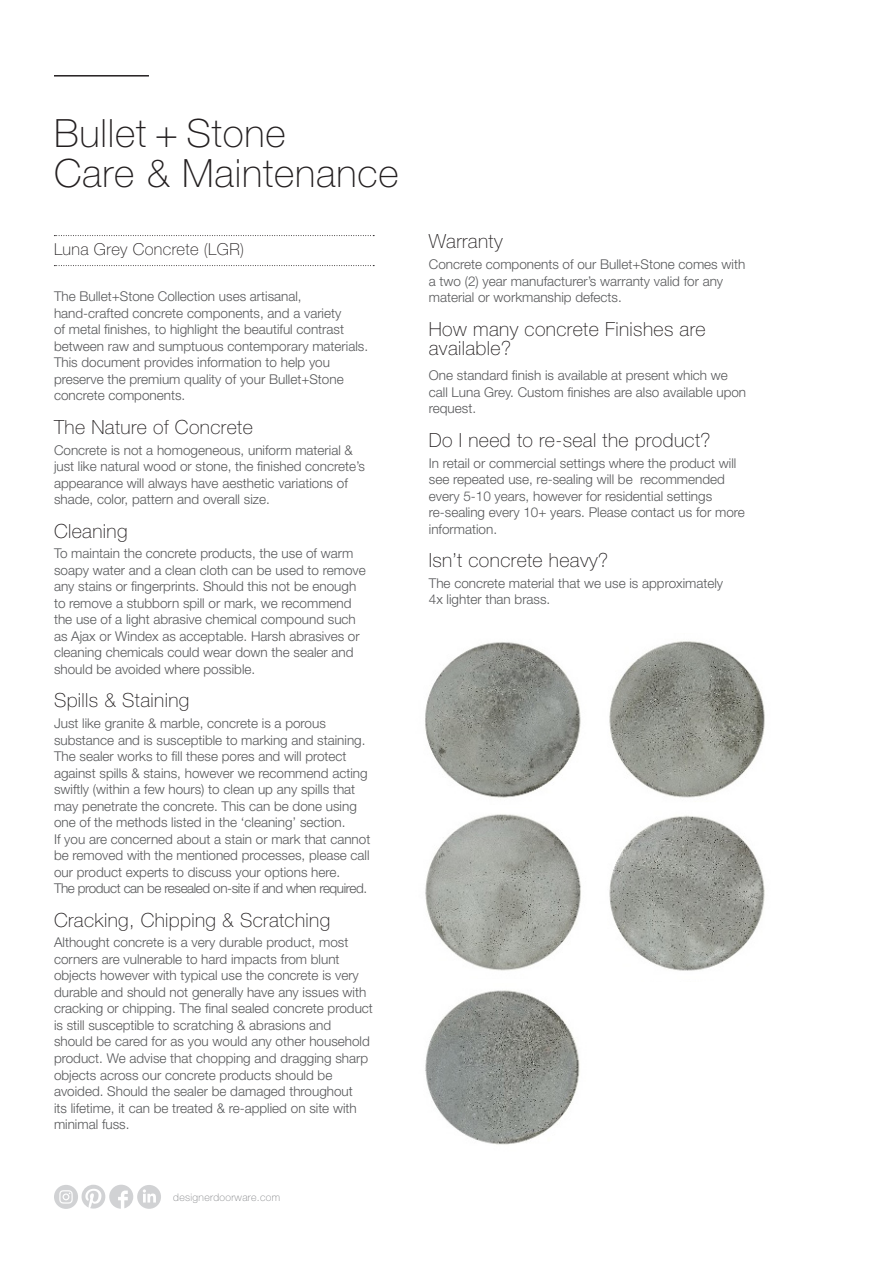
<style>
.page{position:relative;width:893px;height:1263px;background:#fff}
.page>*{position:absolute;margin:0;border:0;box-sizing:border-box;transform-origin:0 0}
.t1{font:100 39px "Helvetica Neue";letter-spacing:.02em;color:#231f20}
.t2{font:100 19.5px/19.5px "Helvetica Neue";letter-spacing:.02em;color:#231f20}
.t3{font:100 16.5px "Helvetica Neue";letter-spacing:.02em;color:#231f20}
.t4{font:300 13.5px/16.5px "Helvetica Neue";color:#57585a}
.t5{font:100 10.5px "Helvetica Neue";letter-spacing:.03em;color:#808285}
</style>
<div class="page">
<svg style="left:54px;top:235px;width:320px;height:1px"></svg>
<svg style="left:54px;top:265px;width:320px;height:1px"></svg>
<hr style="left:54px;top:75px;width:95px;height:2px;background:#231f20">
<svg style="left:54px;top:1185px;width:107px;height:24px"></svg>
<img style="left:425px;top:642px;width:156px;height:156px">
<img style="left:425px;top:814px;width:156px;height:157px">
<img style="left:425px;top:990px;width:155px;height:155px">
<img style="left:609px;top:641px;width:156px;height:157px">
<img style="left:609px;top:815px;width:156px;height:156px">
<p class="t1" style="left:54px;top:111px;width:233px">Bullet + Stone</p>
<p class="t1" style="left:54px;top:151px;width:346px">Care &amp; Maintenance</p>
<p class="t3" style="left:54px;top:240px;width:192px">Luna Grey Concrete (LGR)</p>
<p class="t4" style="left:54px;top:288px;width:316px">The Bullet+Stone Collection uses artisanal, hand-crafted concrete components, and a variety<br>of metal finishes, to highlight the beautiful contrast between raw and sumptuous contemporary materials.<br>This document provides information to help you preserve the premium quality of your Bullet+Stone concrete components.</p>
<p class="t2" style="left:54px;top:417px;width:200px">The Nature of Concrete</p>
<p class="t4" style="left:54px;top:441px;width:312px">Concrete is not a homogeneous, uniform material &amp; just like natural wood or stone, the finished concrete’s appearance will always have aesthetic variations of shade, color, pattern and overall size.</p>
<p class="t2" style="left:54px;top:521px;width:75px">Cleaning</p>
<p class="t4" style="left:54px;top:545px;width:313px">To maintain the concrete products, the use of warm soapy water and a clean cloth can be used to remove any stains or fingerprints. Should this not be enough to remove a stubborn spill or mark, we recommend the use of a light abrasive chemical compound such as Ajax or Windex as acceptable. Harsh abrasives or cleaning chemicals could wear down the sealer and should be avoided where possible.</p>
<p class="t2" style="left:54px;top:691px;width:137px">Spills &amp; Staining</p>
<p class="t4" style="left:54px;top:715px;width:318px">Just like granite &amp; marble, concrete is a porous substance and is susceptible to marking and staining.<br>The sealer works to fill these pores and will protect against spills &amp; stains, however we recommend acting swiftly (within a few hours) to clean up any spills that may penetrate the concrete. This can be done using one of the methods listed in the ‘cleaning’ section.<br>If you are concerned about a stain or mark that cannot be removed with the mentioned processes, please call our product experts to discuss your options here.<br>The product can be resealed on-site if and when required.</p>
<p class="t2" style="left:54px;top:910px;width:278px">Cracking, Chipping &amp; Scratching</p>
<p class="t4" style="left:54px;top:934px;width:320px">Althought concrete is a very durable product, most corners are vulnerable to hard impacts from blunt objects however with typical use the concrete is very durable and should not generally have any issues with cracking or chipping. The final sealed concrete product is still susceptible to scratching &amp; abrasions and should be cared for as you would any other household product. We advise that chopping and dragging sharp objects across our concrete products should be avoided. Should the sealer be damaged throughout<br>its lifetime, it can be treated &amp; re-applied on site with minimal fuss.</p>
<p class="t5" style="left:173px;top:1191px;width:108px">designerdoorware.com</p>
<p class="t2" style="left:429px;top:232px;width:75px">Warranty</p>
<p class="t4" style="left:429px;top:256px;width:318px">Concrete components of our Bullet+Stone comes with a two (2) year manufacturer’s warranty valid for any material or workmanship defects.</p>
<p class="t2" style="left:429px;top:319px;width:278px">How many concrete Finishes are available?</p>
<p class="t4" style="left:429px;top:367px;width:319px">One standard finish is available at present which we call Luna Grey. Custom finishes are also available upon request.</p>
<p class="t2" style="left:429px;top:430px;width:283px">Do I need to re-seal the product?</p>
<p class="t4" style="left:429px;top:454px;width:317px">In retail or commercial settings where the product will see repeated use, re-sealing will be recommended every 5-10 years, however for residential settings re-sealing every 10+ years. Please contact us for more information.</p>
<p class="t2" style="left:429px;top:550px;width:181px">Isn’t concrete heavy?</p>
<p class="t4" style="left:429px;top:574px;width:296px">The concrete material that we use is approximately<br>4x lighter than brass.</p>
</div>
